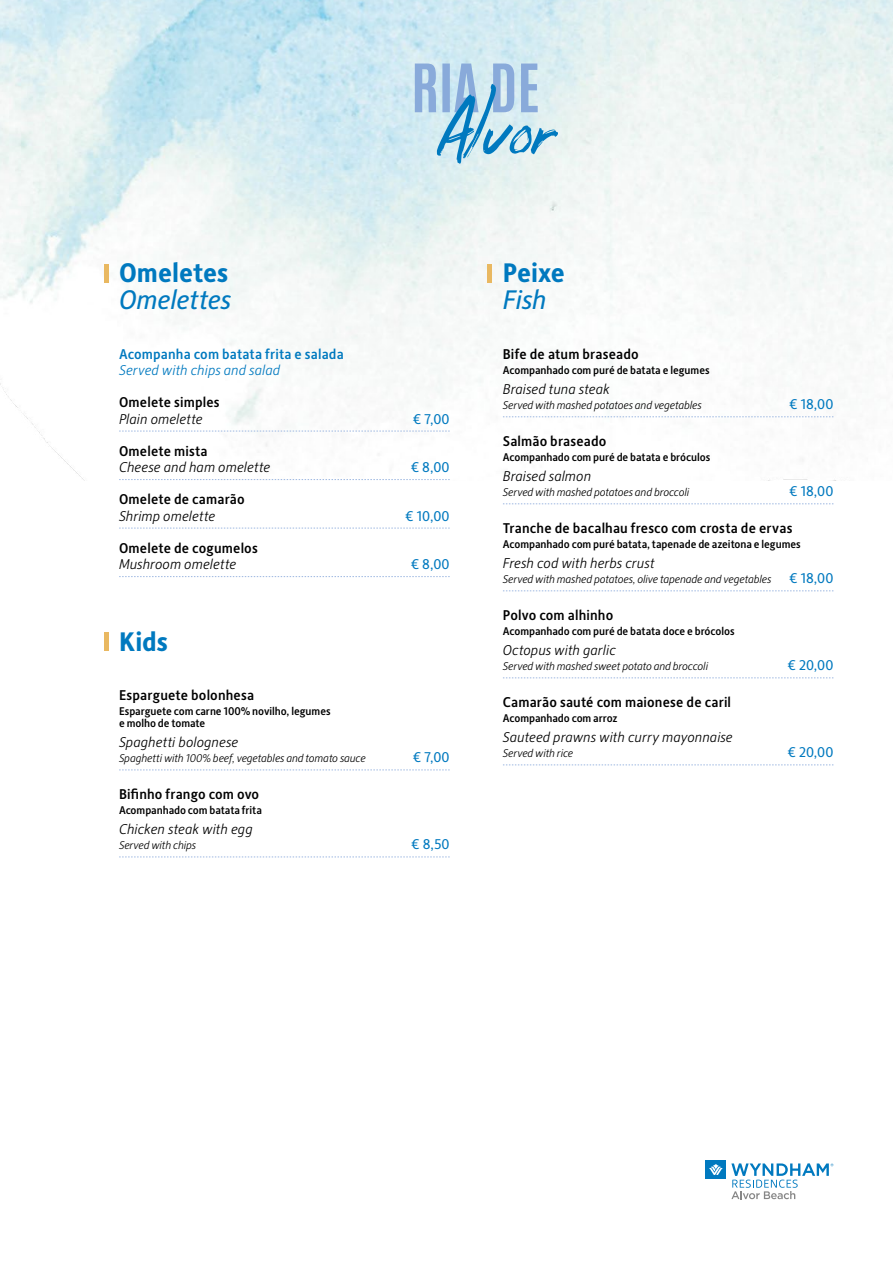
<style>
.page{position:relative;width:893px;height:1263px;background:#fff}
.page>*{position:absolute;margin:0;border:0;box-sizing:border-box;transform-origin:0 0}
.t1{font:700 27px "Alber New";color:#0079bf}
.t2{font:italic 27px "Alber New";letter-spacing:-.005em;color:#0079bf}
.t3{font:500 14.25px "Alber New";letter-spacing:.01em;color:#000}
.t4{font:italic 300 14.25px "Alber New";letter-spacing:.005em;color:#000}
.t5{font:14.25px "Alber New";letter-spacing:.015em;color:#0079bf}
.t6{font:500 14.25px "Alber New";letter-spacing:.005em;color:#0079bf}
.t7{font:italic 300 14.25px "Alber New";letter-spacing:.005em;color:#0079bf}
.t8{font:500 11.25px/12px "Alber New";letter-spacing:-.005em;color:#000}
.t9{font:italic 300 11.25px "Alber New";letter-spacing:-.01em;color:#000}
.s1{font-weight:400;font-style:normal;font-size:14.25px;color:#0079bf}
</style>
<div class="page">
<img style="left:0;top:0;width:893px;height:480px">
<div style="left:706px;top:1160px;width:20px;height:19px;background:#0079bf"></div>
<svg style="left:709px;top:1164px;width:13px;height:11px"></svg>
<svg style="left:731px;top:1163px;width:102px;height:36px"></svg>
<svg style="left:415px;top:64px;width:143px;height:100px;background:#abcfe5"></svg>
<hr style="left:488px;top:264px;width:4px;height:18px;background:#e9b861">
<svg style="left:503px;top:416px;width:330px;height:1px"></svg>
<svg style="left:503px;top:504px;width:330px;height:1px"></svg>
<svg style="left:503px;top:591px;width:330px;height:1px"></svg>
<svg style="left:503px;top:678px;width:330px;height:1px"></svg>
<svg style="left:503px;top:765px;width:330px;height:1px"></svg>
<hr style="left:104px;top:632px;width:4px;height:19px;background:#e9b861">
<hr style="left:104px;top:264px;width:4px;height:18px;background:#e9b861">
<svg style="left:119px;top:770px;width:331px;height:1px"></svg>
<svg style="left:119px;top:857px;width:331px;height:1px"></svg>
<svg style="left:119px;top:431px;width:331px;height:1px"></svg>
<svg style="left:119px;top:479px;width:331px;height:1px"></svg>
<svg style="left:119px;top:528px;width:331px;height:1px"></svg>
<svg style="left:119px;top:576px;width:331px;height:1px"></svg>
<h1 class="t1" style="left:119px;top:255px;width:111px">Omeletes</h1>
<h1 class="t2" style="left:119px;top:282px;width:114px">Omelettes</h1>
<p class="t6" style="left:119px;top:344px;width:226px">Acompanha com batata frita e salada</p>
<p class="t7" style="left:119px;top:361px;width:163px">Served with chips and salad</p>
<p class="t3" style="left:119px;top:393px;width:102px">Omelete simples</p>
<p class="t4" style="left:119px;top:409px;width:85px">Plain omelette</p>
<p class="t5" style="left:413px;top:409px;width:38px">€ 7,00</p>
<p class="t3" style="left:119px;top:441px;width:90px">Omelete mista</p>
<p class="t4" style="left:119px;top:458px;width:153px">Cheese and ham omelette</p>
<p class="t5" style="left:411px;top:458px;width:40px">€ 8,00</p>
<p class="t3" style="left:119px;top:490px;width:127px">Omelete de camarão</p>
<p class="t4" style="left:119px;top:506px;width:98px">Shrimp omelette</p>
<p class="t5" style="left:405px;top:506px;width:46px">€ 10,00</p>
<p class="t3" style="left:119px;top:538px;width:140px">Omelete de cogumelos</p>
<p class="t4" style="left:119px;top:555px;width:119px">Mushroom omelette</p>
<p class="t5" style="left:411px;top:555px;width:40px">€ 8,00</p>
<h1 class="t1" style="left:119px;top:624px;width:50px">Kids</h1>
<p class="t3" style="left:119px;top:685px;width:137px">Esparguete bolonhesa</p>
<p class="t8" style="left:119px;top:704px;width:213px">Esparguete com carne 100% novilho, legumes e molho de tomate</p>
<p class="t4" style="left:119px;top:733px;width:121px">Spaghetti bolognese</p>
<p class="t9" style="left:119px;top:751px;width:248px">Spaghetti with 100% beef, vegetables and tomato sauce</p>
<p class="t5" style="left:413px;top:748px;width:38px">€ 7,00</p>
<p class="t3" style="left:119px;top:784px;width:142px">Bifinho frango com ovo</p>
<p class="t8" style="left:119px;top:803px;width:144px">Acompanhado com batata frita</p>
<p class="t4" style="left:119px;top:820px;width:135px">Chicken steak with egg</p>
<p class="t9" style="left:119px;top:838px;width:79px">Served with chips</p>
<p class="t5" style="left:411px;top:835px;width:40px">€ 8,50</p>
<h1 class="t1" style="left:503px;top:255px;width:64px">Peixe</h1>
<h1 class="t2" style="left:503px;top:282px;width:45px">Fish</h1>
<p class="t3" style="left:503px;top:344px;width:137px">Bife de atum braseado</p>
<p class="t8" style="left:503px;top:363px;width:208px">Acompanhado com puré de batata e legumes</p>
<p class="t4" style="left:503px;top:380px;width:109px">Braised tuna steak</p>
<p class="t9" style="left:503px;top:398px;width:201px">Served with mashed potatoes and vegetables</p>
<p class="t5" style="left:789px;top:395px;width:46px">€ 18,00</p>
<p class="t3" style="left:503px;top:431px;width:105px">Salmão braseado</p>
<p class="t8" style="left:503px;top:450px;width:209px">Acompanhado com puré de batata e bróculos</p>
<p class="t4" style="left:503px;top:467px;width:90px">Braised salmon</p>
<p class="t9" style="left:503px;top:485px;width:188px">Served with mashed potatoes and broccoli</p>
<p class="t5" style="left:789px;top:482px;width:46px">€ 18,00</p>
<p class="t3" style="left:503px;top:518px;width:291px">Tranche de bacalhau fresco com crosta de ervas</p>
<p class="t8" style="left:503px;top:537px;width:299px">Acompanhado com puré batata, tapenade de azeitona e legumes</p>
<p class="t4" style="left:503px;top:554px;width:153px">Fresh cod with herbs crust</p>
<p class="t9" style="left:503px;top:572px;width:332px">Served with mashed potatoes, olive tapenade and vegetables <span class="s1">€ 18,00</span></p>
<p class="t3" style="left:503px;top:605px;width:112px">Polvo com alhinho</p>
<p class="t8" style="left:503px;top:624px;width:233px">Acompanhado com puré de batata doce e brócolos</p>
<p class="t4" style="left:503px;top:641px;width:114px">Octopus with garlic</p>
<p class="t9" style="left:503px;top:659px;width:207px">Served with mashed sweet potato and broccoli</p>
<p class="t5" style="left:787px;top:656px;width:47px">€ 20,00</p>
<p class="t3" style="left:503px;top:692px;width:230px">Camarão sauté com maionese de caril</p>
<p class="t8" style="left:503px;top:711px;width:116px">Acompanhado com arroz</p>
<p class="t4" style="left:503px;top:728px;width:231px">Sauteed prawns with curry mayonnaise</p>
<p class="t9" style="left:503px;top:746px;width:72px">Served with rice</p>
<p class="t5" style="left:787px;top:743px;width:47px">€ 20,00</p>
</div>
